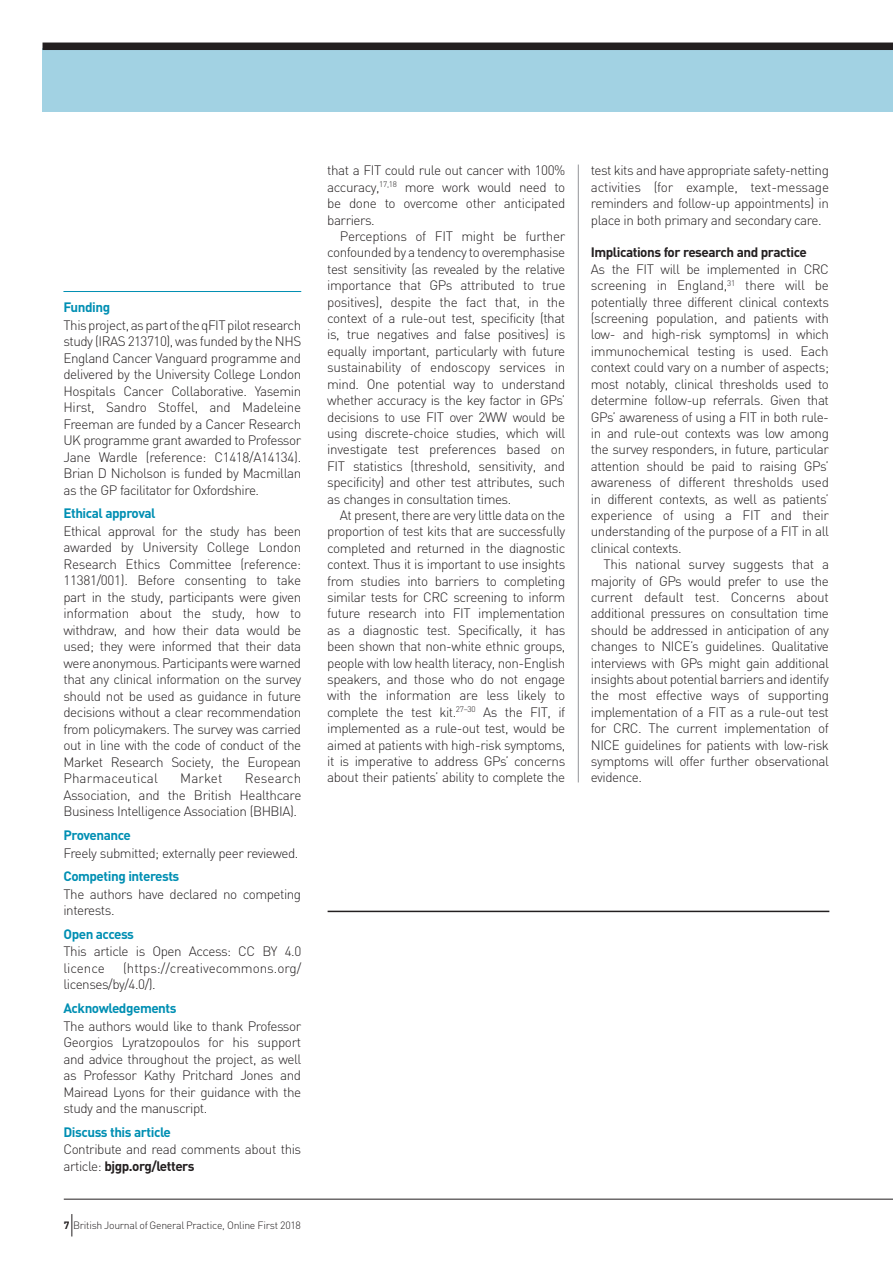
<style>
.page{position:relative;width:893px;height:1263px;background:#fff}
.page>*{position:absolute;margin:0;border:0;box-sizing:border-box;transform-origin:0 0}
.t1{font:300 13.5px/16.4px "DIN";letter-spacing:-.035em;color:#231f20;text-align:justify}
.t2{font:700 13.5px "DIN";letter-spacing:-.035em;color:#008fb3}
.t3{font:300 13.5px/16.5px "DIN";letter-spacing:-.005em;color:#231f20}
.t4{font:700 13.5px "DIN";letter-spacing:-.035em;color:#231f20}
.t5{font:300 10.5px "DIN";letter-spacing:-.025em;color:#231f20}
.s1{font-weight:700}
</style>
<div class="page">
<div style="left:43px;top:48px;width:850px;height:64px;background:#a2d2e3"></div>
<div style="left:43px;top:43px;width:850px;height:7px;background:#231f20"></div>
<hr style="left:578px;top:165px;width:1px;height:617px;background:#939598">
<hr style="left:328px;top:911px;width:501px;height:1px;background:#231f20">
<hr style="left:63px;top:291px;width:238px;height:1px;background:#008fb3">
<hr style="left:64px;top:1199px;width:829px;height:1px;background:#231f20">
<svg style="left:71px;top:1214px;width:1px;height:22px"></svg>
<p class="t2" style="left:63px;top:298px;width:48px">Funding</p>
<p class="t1" style="left:63px;top:316px;width:239px">This project, as part of the qFIT pilot research study (IRAS 213710), was funded by the NHS England Cancer Vanguard programme and delivered by the University College London Hospitals Cancer Collaborative. Yasemin Hirst, Sandro Stoffel, and Madeleine Freeman are funded by a Cancer Research UK programme grant awarded to Professor Jane Wardle (reference: C1418/A14134).<br>Brian D Nicholson is funded by Macmillan as the GP facilitator for Oxfordshire.</p>
<p class="t2" style="left:63px;top:504px;width:94px">Ethical approval</p>
<p class="t1" style="left:63px;top:523px;width:239px">Ethical approval for the study has been awarded by University College London Research Ethics Committee (reference:<br>11381/001). Before consenting to take part in the study, participants were given information about the study, how to withdraw, and how their data would be used; they were informed that their data were anonymous. Participants were warned that any clinical information on the survey should not be used as guidance in future decisions without a clear recommendation from policymakers. The survey was carried out in line with the code of conduct of the Market Research Society, the European Pharmaceutical</p>
<p class="t1" style="left:63px;top:770px;width:239px;text-indent:181px">Research Association, and the British Healthcare Business Intelligence Association (BHBIA).</p>
<p class="t2" style="left:63px;top:826px;width:69px">Provenance</p>
<p class="t1" style="left:63px;top:844px;width:237px">Freely submitted; externally peer reviewed.</p>
<p class="t2" style="left:63px;top:867px;width:117px">Competing interests</p>
<p class="t1" style="left:63px;top:885px;width:239px">The authors have declared no competing interests.</p>
<p class="t2" style="left:63px;top:925px;width:72px">Open access</p>
<p class="t1" style="left:63px;top:943px;width:239px">This article is Open Access: CC BY 4.0 licence</p>
<p class="t1" style="left:180px;top:770px;width:44px">Market</p>
<p class="t3" style="left:63px;top:960px;width:239px;text-indent:60px">(https://creativecommons.org/ licenses/by/4.0/).</p>
<p class="t2" style="left:63px;top:999px;width:115px">Acknowledgements</p>
<p class="t1" style="left:63px;top:1017px;width:239px">The authors would like to thank Professor Georgios Lyratzopoulos for his support and advice throughout the project, as well as Professor Kathy Pritchard Jones and Mairead Lyons for their guidance with the study and the manuscript.</p>
<p class="t2" style="left:63px;top:1123px;width:109px">Discuss this article</p>
<p class="t1" style="left:63px;top:1141px;width:239px">Contribute and read comments about this article: <span class="s1">bjgp.org/letters</span></p>
<p class="t5" style="left:64px;top:1218px;width:239px"><span class="s1">7</span> British Journal of General Practice, Online First 2018</p>
<p class="t1" style="left:327px;top:162px;width:240px">that a FIT could rule out cancer with 100% accuracy,<sup>17,18</sup> more work would need to be done to overcome other anticipated barriers.</p>
<p class="t1" style="left:327px;top:228px;width:240px;text-indent:13px">Perceptions of FIT might be further confounded by a tendency to overemphasise test sensitivity (as revealed by the relative importance that GPs attributed to true positives), despite the fact that, in the context of a rule-out test, specificity (that is, true negatives and false positives) is equally important, particularly with future sustainability of endoscopy services in mind. One potential way to understand whether accuracy is the key factor in GPs’ decisions to use FIT over 2WW would be using discrete-choice studies, which will investigate test preferences based on FIT statistics (threshold, sensitivity, and specificity) and other test attributes, such as changes in consultation times.</p>
<p class="t1" style="left:327px;top:507px;width:240px;text-indent:13px">At present, there are very little data on the proportion of test kits that are successfully completed and returned in the diagnostic context. Thus it is important to use insights from studies into barriers to completing similar tests for CRC screening to inform future research into FIT implementation as a diagnostic test. Specifically, it has been shown that non-white ethnic groups, people with low health literacy, non-English speakers, and those who do not engage with the information are less likely to complete the test kit.<sup>27–30</sup> As the FIT, if implemented as a rule-out test, would be aimed at patients with high-risk symptoms, it is imperative to address GPs’ concerns about their patients’ ability to complete the</p>
<p class="t1" style="left:591px;top:162px;width:240px">test kits and have appropriate safety-netting activities (for example, text-message reminders and follow-up appointments) in place in both primary and secondary care.</p>
<p class="t4" style="left:591px;top:244px;width:217px">Implications for research and practice</p>
<p class="t1" style="left:591px;top:261px;width:240px">As the FIT will be implemented in CRC screening in England,<sup>31</sup> there will be potentially three different clinical contexts (screening population, and patients with low- and high-risk symptoms) in which immunochemical testing is used. Each context could vary on a number of aspects; most notably, clinical thresholds used to determine follow-up referrals. Given that GPs’ awareness of using a FIT in both rule&shy;in and rule-out contexts was low among the survey responders, in future, particular attention should be paid to raising GPs’ awareness of different thresholds used in different contexts, as well as patients’ experience of using a FIT and their understanding of the purpose of a FIT in all clinical contexts.</p>
<p class="t1" style="left:591px;top:556px;width:240px;text-indent:13px">This national survey suggests that a majority of GPs would prefer to use the current default test. Concerns about additional pressures on consultation time should be addressed in anticipation of any changes to NICE’s guidelines. Qualitative interviews with GPs might gain additional insights about potential barriers and identify the most effective ways of supporting implementation of a FIT as a rule-out test for CRC. The current implementation of NICE guidelines for patients with low-risk symptoms will offer further observational evidence.</p>
</div>
